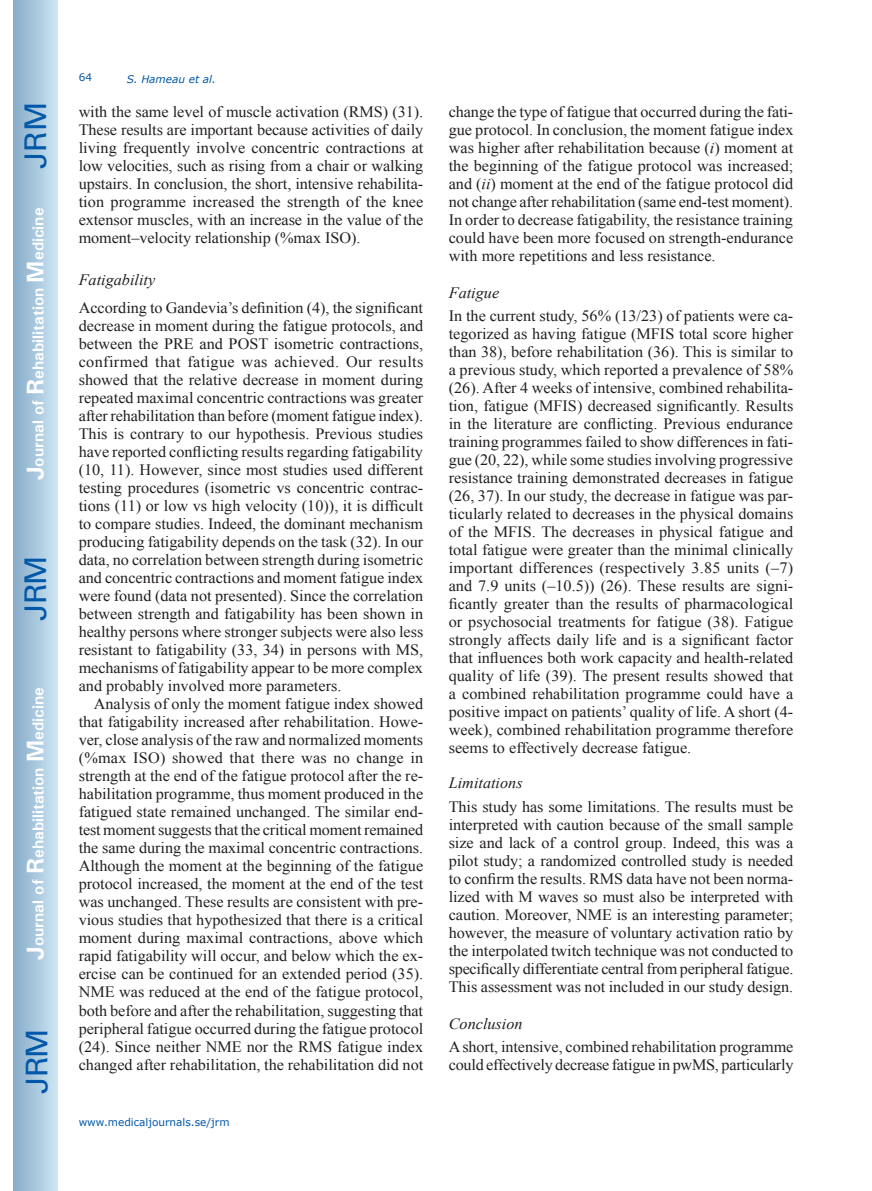
<style>
.page{position:relative;width:872px;height:1191px;background:#fff}
.page>*{position:absolute;margin:0;border:0;box-sizing:border-box;transform-origin:0 0}
.t1{font:30px "Univers";letter-spacing:-.03em;color:#0157a8}
.t2{font:15.75px/18px "Times New Roman";letter-spacing:-.005em;color:#231f20;text-align:justify}
.t3{font:700 15.75px "Univers";color:#fff}
.t4{font:italic 15.75px "Times New Roman";color:#231f20}
.t5{font:10.5px "Verdana";color:#0157a8}
.t6{font:italic 10.5px "Verdana";color:#0157a8}
.s1{font-size:24px}
.s2{font-style:italic}
</style>
<div class="page">
<div style="left:14px;top:0;width:43px;height:1191px;background:linear-gradient(to right,#88acca,#cbe5f2)"></div>
<h1 class="t1" style="left:18px;top:169px;width:68px;rotate:-90deg">JRM</h1>
<p class="t3" style="left:28px;top:480px;width:274px;rotate:-90deg"><span class="s1">J</span>ournal of <span class="s1">R</span>ehabilitation <span class="s1">M</span>edicine</p>
<h1 class="t1" style="left:18px;top:620px;width:67px;rotate:-90deg">JRM</h1>
<p class="t3" style="left:28px;top:959px;width:274px;rotate:-90deg"><span class="s1">J</span>ournal of <span class="s1">R</span>ehabilitation <span class="s1">M</span>edicine</p>
<h1 class="t1" style="left:19px;top:1093px;width:67px;rotate:-90deg">JRM</h1>
<p class="t5" style="left:79px;top:70px;width:15px">64</p>
<p class="t6" style="left:127px;top:72px;width:91px">S. Hameau et al.</p>
<p class="t2" style="left:79px;top:103px;width:346px">with the same level of muscle activation (RMS) (31).<br>These results are important because activities of daily living frequently involve concentric contractions at low velocities, such as rising from a chair or walking upstairs. In conclusion, the short, intensive rehabilita&shy;tion programme increased the strength of the knee extensor muscles, with an increase in the value of the moment–velocity relationship (%max ISO).</p>
<p class="t4" style="left:79px;top:269px;width:78px">Fatigability</p>
<p class="t2" style="left:79px;top:299px;width:346px">According to Gandevia’s definition (4), the significant decrease in moment during the fatigue protocols, and between the PRE and POST isometric contractions, confirmed that fatigue was achieved. Our results showed that the relative decrease in moment during repeated maximal concentric contractions was greater after rehabilitation than before (moment fatigue index).<br>This is contrary to our hypothesis. Previous studies have reported conflicting results regarding fatigability (10, 11). However, since most studies used different testing procedures (isometric vs concentric contrac&shy;tions (11) or low vs high velocity (10)), it is difficult to compare studies. Indeed, the dominant mechanism producing fatigability depends on the task (32). In our data, no correlation between strength during isometric and concentric contractions and moment fatigue index were found (data not presented). Since the correlation between strength and fatigability has been shown in healthy persons where stronger subjects were also less resistant to fatigability (33, 34) in persons with MS, mechanisms of fatigability appear to be more complex and probably involved more parameters.</p>
<p class="t2" style="left:79px;top:695px;width:346px;text-indent:15px">Analysis of only the moment fatigue index showed that fatigability increased after rehabilitation. Howe&shy;ver, close analysis of the raw and normalized moments (%max ISO) showed that there was no change in strength at the end of the fatigue protocol after the re&shy;habilitation programme, thus moment produced in the fatigued state remained unchanged. The similar end&shy;test moment suggests that the critical moment remained the same during the maximal concentric contractions.<br>Although the moment at the beginning of the fatigue protocol increased, the moment at the end of the test was unchanged. These results are consistent with pre&shy;vious studies that hypothesized that there is a critical moment during maximal contractions, above which rapid fatigability will occur, and below which the ex&shy;ercise can be continued for an extended period (35).<br>NME was reduced at the end of the fatigue protocol, both before and after the rehabilitation, suggesting that peripheral fatigue occurred during the fatigue protocol (24). Since neither NME nor the RMS fatigue index changed after rehabilitation, the rehabilitation did not</p>
<p class="t5" style="left:79px;top:1114px;width:152px">www.medicaljournals.se/jrm</p>
<p class="t2" style="left:449px;top:103px;width:346px">change the type of fatigue that occurred during the fati&shy;gue protocol. In conclusion, the moment fatigue index was higher after rehabilitation because (<span class="s2">i</span>) moment at the beginning of the fatigue protocol was increased; and (<span class="s2">ii</span>) moment at the end of the fatigue protocol did not change after rehabilitation (same end-test moment).<br>In order to decrease fatigability, the resistance training could have been more focused on strength-endurance with more repetitions and less resistance.</p>
<p class="t4" style="left:449px;top:282px;width:52px">Fatigue</p>
<p class="t2" style="left:449px;top:306px;width:346px">In the current study, 56% (13/23) of patients were ca&shy;tegorized as having fatigue (MFIS total score higher than 38), before rehabilitation (36). This is similar to a previous study, which reported a prevalence of 58% (26). After 4 weeks of intensive, combined rehabilita&shy;tion, fatigue (MFIS) decreased significantly. Results in the literature are conflicting. Previous endurance training programmes failed to show differences in fati&shy;gue (20, 22), while some studies involving progressive resistance training demonstrated decreases in fatigue (26, 37). In our study, the decrease in fatigue was par&shy;ticularly related to decreases in the physical domains of the MFIS. The decreases in physical fatigue and total fatigue were greater than the minimal clinically important differences (respectively 3.85 units (–7) and 7.9 units (–10.5)) (26). These results are signi&shy;ficantly greater than the results of pharmacological or psychosocial treatments for fatigue (38). Fatigue strongly affects daily life and is a significant factor that influences both work capacity and health-related quality of life (39). The present results showed that a combined rehabilitation programme could have a positive impact on patients’ quality of life. A short (4- week), combined rehabilitation programme therefore seems to effectively decrease fatigue.</p>
<p class="t4" style="left:449px;top:772px;width:75px">Limitations</p>
<p class="t2" style="left:449px;top:798px;width:346px">This study has some limitations. The results must be interpreted with caution because of the small sample size and lack of a control group. Indeed, this was a pilot study; a randomized controlled study is needed to confirm the results. RMS data have not been norma&shy;lized with M waves so must also be interpreted with caution. Moreover, NME is an interesting parameter; however, the measure of voluntary activation ratio by the interpolated twitch technique was not conducted to specifically differentiate central from peripheral fatigue.<br>This assessment was not included in our study design.</p>
<p class="t4" style="left:449px;top:1013px;width:75px">Conclusion</p>
<p class="t2" style="left:449px;top:1037px;width:346px">A short, intensive, combined rehabilitation programme could effectively decrease fatigue in pwMS, particularly</p>
</div>
